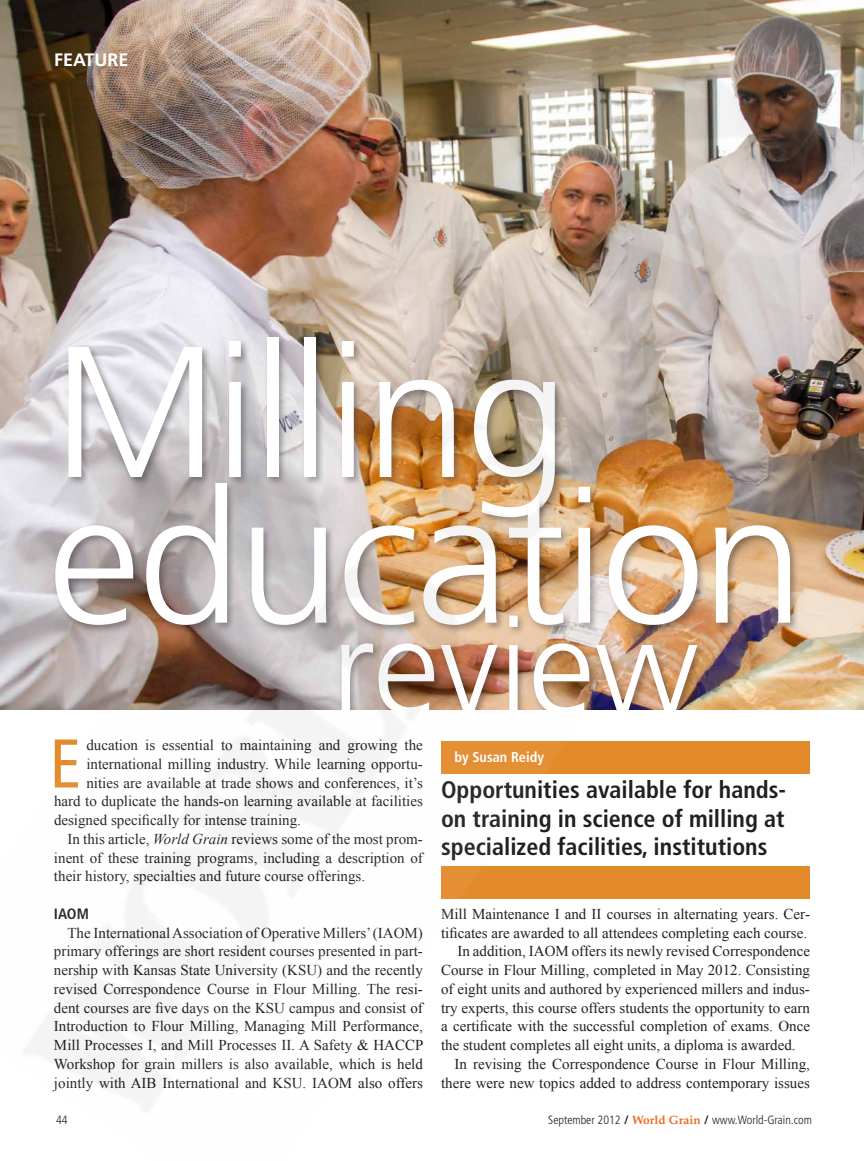
<style>
.page{position:relative;width:864px;height:1161px;background:#fff}
.page>*{position:absolute;margin:0;border:0;box-sizing:border-box;transform-origin:0 0}
.t1{font:300 186.3px/145.6px "Frutiger LT Std";letter-spacing:-.02em;color:#fff}
.t2{font:300 133.05px "Frutiger LT Std";color:#fff}
.t3{font:condensed 68.7px "Frutiger LT Std";color:#e38a2a}
.t4{font:700 condensed 24px/28.5px "Frutiger LT Std";color:#231f20;text-align:justify}
.t5{font:700 18px "Frutiger LT Std";color:#fff}
.t6{font:15px/18.8px "Times New Roman";color:#231f20;text-align:justify}
.t7{font:700 condensed 15px "Frutiger LT Std";color:#231f20}
.t8{font:700 condensed 14.25px "Frutiger LT Std";color:#fff}
.t9{font:300 condensed 12px "Frutiger LT Std";color:#231f20}
.s1{font-style:italic}
.s2{font-weight:700;font-stretch:normal}
.s3{font-family:"Palatino LT Std";font-weight:700;font-stretch:normal;color:#e86d1f}
</style>
<div class="page">
<img style="left:0;top:0;width:864px;height:1112px">
<p class="t5" style="left:54px;top:49px;width:76px">FEATURE</p>
<h1 class="t1" style="left:48px;top:343px;width:759px">Milling education</h1>
<h2 class="t2" style="left:331px;top:592px;width:369px">review</h2>
<h3 class="t3" style="left:50px;top:724px;width:33px">E</h3>
<p class="t6" style="left:86px;top:735px;width:338px">ducation is essential to maintaining and growing the</p>
<p class="t6" style="left:86px;top:754px;width:338px">international milling industry. While learning opportu-</p>
<p class="t6" style="left:86px;top:773px;width:338px">nities are available at trade shows and conferences, it’s</p>
<p class="t6" style="left:54px;top:792px;width:370px">hard to duplicate the hands-on learning available at facilities</p>
<p class="t6" style="left:54px;top:810px;width:249px">designed specifically for intense training.</p>
<p class="t6" style="left:67px;top:829px;width:357px">In this article, <span class="s1">World Grain</span> reviews some of the most prom-</p>
<p class="t6" style="left:54px;top:848px;width:370px">inent of these training programs, including a description of</p>
<p class="t6" style="left:54px;top:867px;width:313px">their history, specialties and future course offerings.</p>
<p class="t7" style="left:54px;top:905px;width:36px">IAOM</p>
<p class="t6" style="left:54px;top:923px;width:371px;text-indent:14px">The International Association of Operative Millers’ (IAOM) primary offerings are short resident courses presented in part&shy;nership with Kansas State University (KSU) and the recently revised Correspondence Course in Flour Milling. The resi&shy;dent courses are five days on the KSU campus and consist of Introduction to Flour Milling, Managing Mill Performance, Mill Processes I, and Mill Processes II. A Safety &amp; HACCP Workshop for grain millers is also available, which is held jointly with AIB International and KSU. IAOM also offers</p>
<p class="t8" style="left:455px;top:748px;width:91px">by Susan Reidy</p>
<h3 class="t4" style="left:441px;top:776px;width:347px">Opportunities available for hands&shy;on training in science of milling at specialized facilities, institutions</h3>
<p class="t6" style="left:441px;top:904px;width:370px">Mill Maintenance I and II courses in alternating years. Cer-</p>
<p class="t6" style="left:441px;top:923px;width:368px">tificates are awarded to all attendees completing each course.</p>
<p class="t6" style="left:458px;top:942px;width:354px">In addition, IAOM offers its newly revised Correspondence</p>
<p class="t6" style="left:441px;top:960px;width:370px">Course in Flour Milling, completed in May 2012. Consisting</p>
<p class="t6" style="left:441px;top:979px;width:370px">of eight units and authored by experienced millers and indus-</p>
<p class="t6" style="left:441px;top:998px;width:370px">try experts, this course offers students the opportunity to earn</p>
<p class="t6" style="left:441px;top:1017px;width:370px">a certificate with the successful completion of exams. Once</p>
<p class="t6" style="left:441px;top:1035px;width:356px">the student completes all eight units, a diploma is awarded.</p>
<p class="t6" style="left:455px;top:1054px;width:357px">In revising the Correspondence Course in Flour Milling,</p>
<p class="t6" style="left:441px;top:1073px;width:370px">there were new topics added to address contemporary issues</p>
<p class="t9" style="left:56px;top:1113px;width:13px">44</p>
<p class="t9" style="left:548px;top:1113px;width:265px">September 2012 <span class="s2">/</span> <span class="s3">World Grain</span> <span class="s2">/</span> www.World-Grain.com</p>
</div>
